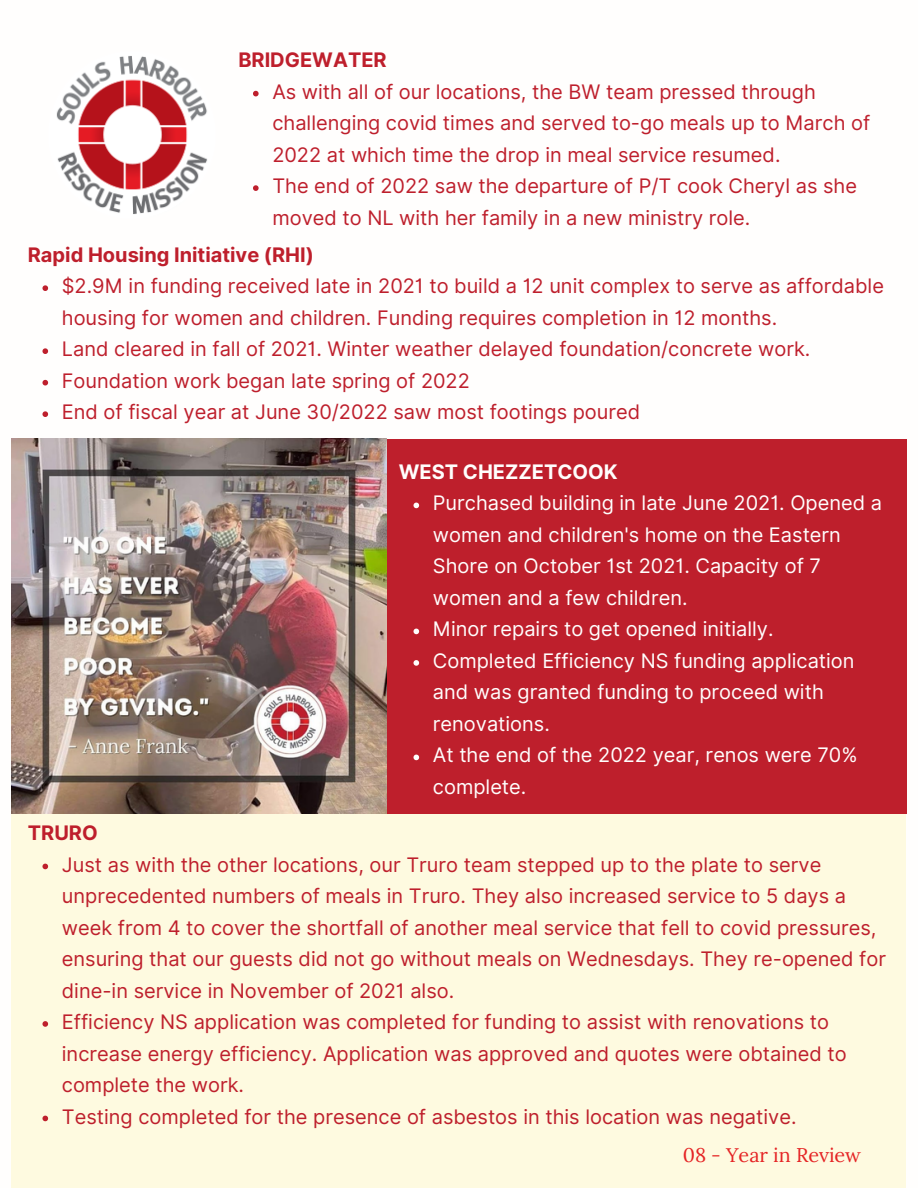
<style>
.page{position:relative;width:918px;height:1188px;background:#fff}
.page>*{position:absolute;margin:0;border:0;box-sizing:border-box;transform-origin:0 0}
.t1{font:19.95px/31.5px "Inter";color:#be1f2c}
.t2{font:19.95px/31.5px "Inter";color:#fffefd}
.t3{font:700 19.95px "Inter";color:#be1f2c}
.t4{font:700 19.95px "Inter";color:#fffefd}
.t5{font:19.8px "Lora";color:#e52425}
</style>
<div class="page">
<div style="left:12px;top:813px;width:894px;height:375px;background:#fefae0"></div>
<div style="left:12px;top:439px;width:894px;height:374px;background:#be1f2c"></div>
<img style="left:56px;top:56px;width:151px;height:158px">
<img style="left:12px;top:439px;width:374px;height:374px">
<svg style="left:253px;top:91px;width:6px;height:5px"></svg>
<svg style="left:253px;top:185px;width:6px;height:6px"></svg>
<svg style="left:42px;top:864px;width:6px;height:5px"></svg>
<svg style="left:42px;top:1021px;width:6px;height:6px"></svg>
<svg style="left:42px;top:1116px;width:6px;height:5px"></svg>
<svg style="left:414px;top:503px;width:5px;height:5px"></svg>
<svg style="left:414px;top:629px;width:5px;height:5px"></svg>
<svg style="left:414px;top:660px;width:5px;height:6px"></svg>
<svg style="left:414px;top:755px;width:5px;height:5px"></svg>
<svg style="left:42px;top:285px;width:6px;height:6px"></svg>
<svg style="left:42px;top:348px;width:6px;height:6px"></svg>
<svg style="left:42px;top:380px;width:6px;height:5px"></svg>
<svg style="left:42px;top:411px;width:6px;height:6px"></svg>
<h1 class="t3" style="left:238px;top:48px;width:150px">BRIDGEWATER</h1>
<p class="t1" style="left:272px;top:76px;width:599px">As with all of our locations, the BW team pressed through challenging covid times and served to-go meals up to March of<br>2022 at which time the drop in meal service resumed.</p>
<p class="t1" style="left:272px;top:170px;width:586px">The end of 2022 saw the departure of P/T cook Cheryl as she moved to NL with her family in a new ministry role.</p>
<p class="t3" style="left:28px;top:243px;width:288px">Rapid Housing Initiative (RHI)</p>
<h1 class="t1" style="left:62px;top:270px;width:824px">$2.9M in funding received late in 2021 to build a 12 unit complex to serve as affordable housing for women and children. Funding requires completion in 12 months.</h1>
<p class="t1" style="left:62px;top:333px;width:750px">Land cleared in fall of 2021. Winter weather delayed foundation/concrete work.</p>
<p class="t1" style="left:62px;top:365px;width:409px">Foundation work began late spring of 2022</p>
<p class="t1" style="left:62px;top:396px;width:580px">End of fiscal year at June 30/2022 saw most footings poured</p>
<p class="t4" style="left:399px;top:460px;width:220px">WEST CHEZZETCOOK</p>
<h1 class="t2" style="left:433px;top:487px;width:451px">Purchased building in late June 2021. Opened a women and children's home on the Eastern Shore on October 1st 2021. Capacity of 7 women and a few children.</h1>
<p class="t2" style="left:433px;top:613px;width:342px">Minor repairs to get opened initially.</p>
<p class="t2" style="left:433px;top:645px;width:423px">Completed Efficiency NS funding application and was granted funding to proceed with renovations.</p>
<p class="t2" style="left:433px;top:739px;width:426px">At the end of the 2022 year, renos were 70% complete.</p>
<p class="t3" style="left:28px;top:821px;width:71px">TRURO</p>
<p class="t1" style="left:62px;top:849px;width:826px">Just as with the other locations, our Truro team stepped up to the plate to serve unprecedented numbers of meals in Truro. They also increased service to 5 days a week from 4 to cover the shortfall of another meal service that fell to covid pressures, ensuring that our guests did not go without meals on Wednesdays. They re-opened for dine-in service in November of 2021 also.</p>
<p class="t1" style="left:62px;top:1006px;width:786px">Efficiency NS application was completed for funding to assist with renovations to increase energy efficiency. Application was approved and quotes were obtained to complete the work.</p>
<p class="t1" style="left:62px;top:1101px;width:736px">Testing completed for the presence of asbestos in this location was negative.</p>
<h2 class="t5" style="left:683px;top:1142px;width:180px">08 - Year in Review</h2>
</div>
